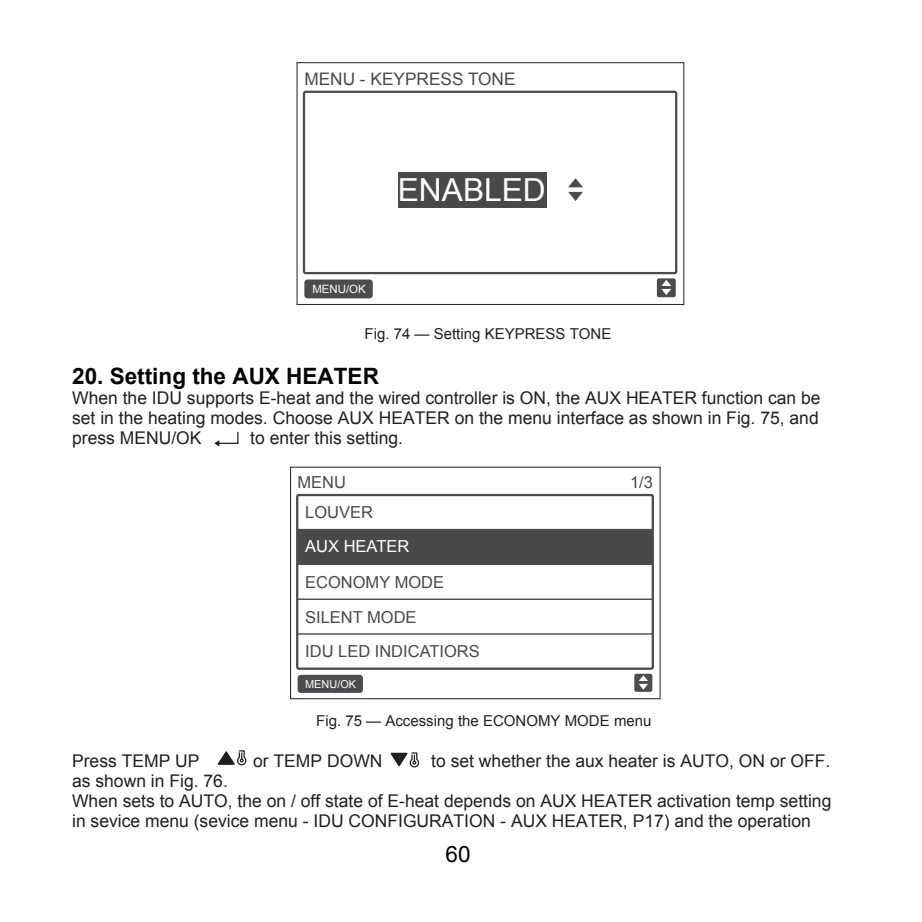
<style>
.page{position:relative;width:922px;height:922px;background:#fff}
.page>*{position:absolute;margin:0;border:0;box-sizing:border-box;transform-origin:0 0}
.t1{font:31.75px "Arial";color:#fff}
.t2{font:700 22.5px "Arial";color:#030303}
.t3{font:22.5px "Arial";color:#030303}
.t4{font:17.5px/20px "Arial";color:#231f20;text-align:justify}
.t5{font:17.25px "Arial";color:#494a4b}
.t6{font:16.5px/34.5px "Arial";color:#49494a}
.t7{font:16.5px "Arial";color:#fff}
.t8{font:16.5px "Arial";color:#494a4b}
.t9{font:15px "Arial";color:#231f20}
.t10{font:11.5px "Arial";color:#fff}
.t11{font:11px "Arial";color:#fff}
</style>
<div class="page">
<svg style="left:214px;top:431px;width:25px;height:15px"></svg>
<div style="left:296px;top:62px;width:388px;height:243px;background:#fff;border:1px solid #231f20"></div>
<div style="left:303px;top:91px;width:374px;height:183px;border:2px solid #4b4c4d;border-radius:2px"></div>
<div style="left:656px;top:278px;width:19px;height:19px;background:#4b4c4d;border-radius:2px"></div>
<svg style="left:661px;top:280px;width:10px;height:15px"></svg>
<div style="left:304px;top:279px;width:68px;height:19px;background:#4b4c4d;border-radius:3px"></div>
<svg style="left:568px;top:178px;width:15px;height:23px"></svg>
<div style="left:397px;top:171px;width:149px;height:36px;background:#49494a"></div>
<svg style="left:218px;top:750px;width:29px;height:15px"></svg>
<svg style="left:390px;top:752px;width:29px;height:16px"></svg>
<div style="left:297px;top:529px;width:355px;height:35px;background:#49494a"></div>
<div style="left:296px;top:493px;width:357px;height:176px;border:2px solid #4b4c4d;border-radius:2px"></div>
<div style="left:634px;top:673px;width:18px;height:18px;background:#4b4c4d;border-radius:2px"></div>
<svg style="left:638px;top:675px;width:10px;height:14px"></svg>
<div style="left:297px;top:674px;width:66px;height:18px;background:#4b4c4d;border-radius:3px"></div>
<hr style="left:297px;top:528px;width:355px;height:2px;background:#4b4c4d">
<hr style="left:297px;top:563px;width:355px;height:2px;background:#4b4c4d">
<hr style="left:297px;top:598px;width:355px;height:1px;background:#4b4c4d">
<hr style="left:297px;top:633px;width:355px;height:1px;background:#4b4c4d">
<p class="t5" style="left:304px;top:67px;width:213px">MENU - KEYPRESS TONE</p>
<p class="t10" style="left:312px;top:281px;width:55px">MENU/OK</p>
<h1 class="t1" style="left:397px;top:169px;width:149px">ENABLED</h1>
<p class="t9" style="left:364px;top:324px;width:248px">Fig. 74 — Setting KEYPRESS TONE</p>
<p class="t2" style="left:72px;top:361px;width:308px">20. Setting the AUX HEATER</p>
<p class="t4" style="left:72px;top:388px;width:749px">When the IDU supports E-heat and the wired controller is ON, the AUX HEATER function can be set in the heating modes. Choose AUX HEATER on the menu interface as shown in Fig. 75, and press MENU/OK</p>
<p class="t4" style="left:250px;top:428px;width:154px">to enter this setting.</p>
<p class="t8" style="left:297px;top:471px;width:50px">MENU</p>
<p class="t8" style="left:630px;top:471px;width:24px">1/3</p>
<p class="t6" style="left:305px;top:494px;width:69px">LOUVER</p>
<p class="t7" style="left:305px;top:535px;width:106px">AUX HEATER</p>
<p class="t6" style="left:305px;top:564px;width:176px">ECONOMY MODE<br>SILENT MODE<br>IDU LED INDICATIORS</p>
<p class="t11" style="left:305px;top:676px;width:52px">MENU/OK</p>
<p class="t9" style="left:316px;top:710px;width:337px">Fig. 75 — Accessing the ECONOMY MODE menu</p>
<p class="t4" style="left:72px;top:751px;width:129px">Press TEMP UP</p>
<p class="t4" style="left:253px;top:751px;width:131px">or TEMP DOWN</p>
<p class="t4" style="left:431px;top:751px;width:400px">to set whether the aux heater is AUTO, ON or OFF.</p>
<p class="t4" style="left:72px;top:771px;width:760px;text-align:left">as shown in Fig. 76.<br>When sets to AUTO, the on / off state of E-heat depends on AUX HEATER activation temp setting in sevice menu (sevice menu - IDU CONFIGURATION - AUX HEATER, P17) and the operation</p>
<p class="t3" style="left:445px;top:839px;width:27px">60</p>
</div>
